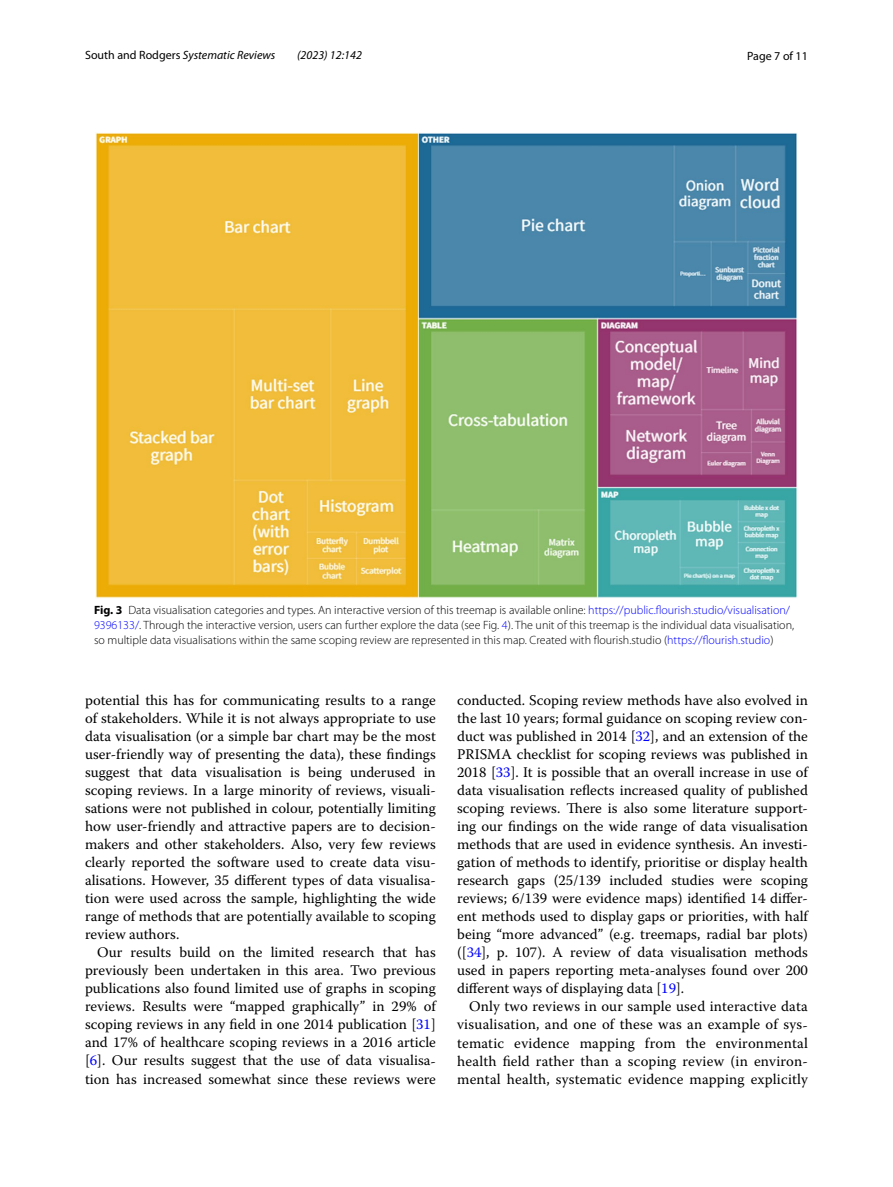
<style>
.page{position:relative;width:893px;height:1187px;background:#fff}
.page>*{position:absolute;margin:0;border:0;box-sizing:border-box;transform-origin:0 0}
.t1{font:14.7px/18px "Warnock Pro";color:#000;text-align:justify}
.t2{font:300 12px/15px "Myriad Pro";color:#000}
.t3{font:italic 12px "Myriad Pro";color:#000}
.t4{font:12px "Myriad Pro";color:#000}
.s1{font-style:normal}
.s2{font-weight:700}
.s3{color:#00f}
</style>
<div class="page">
<img style="left:96px;top:133px;width:701px;height:465px">
<p class="t3" style="left:85px;top:48px;width:192px"><span class="s1">South and Rodgers</span> Systematic Reviews</p>
<p class="t3" style="left:297px;top:48px;width:66px">(2023) 12:142</p>
<p class="t4" style="left:747px;top:48px;width:62px">Page 7 of 11</p>
<p class="t2" style="left:94px;top:602px;width:702px"><span class="s2">Fig. 3</span> Data visualisation categories and types. An interactive version of this treemap is available online: <span class="s3">https://public.flourish.studio/visualisation/<br>9396133/</span>. Through the interactive version, users can further explore the data (see Fig. <span class="s3">4</span>). The unit of this treemap is the individual data visualisation, so multiple data visualisations within the same scoping review are represented in this map. Created with flourish.studio (<span class="s3">https://flourish.studio</span>)</p>
<p class="t1" style="left:85px;top:691px;width:352px">potential this has for communicating results to a range of stakeholders. While it is not always appropriate to use data visualisation (or a simple bar chart may be the most user-friendly way of presenting the data), these findings suggest that data visualisation is being underused in scoping reviews. In a large minority of reviews, visuali&shy;sations were not published in colour, potentially limiting how user-friendly and attractive papers are to decision&shy;makers and other stakeholders. Also, very few reviews clearly reported the software used to create data visu&shy;alisations. However, 35 different types of data visualisa&shy;tion were used across the sample, highlighting the wide range of methods that are potentially available to scoping review authors.</p>
<p class="t1" style="left:85px;top:943px;width:352px;text-indent:12px">Our results build on the limited research that has previously been undertaken in this area. Two previous publications also found limited use of graphs in scoping reviews. Results were “mapped graphically” in 29% of scoping reviews in any field in one 2014 publication [<span class="s3">31</span>] and 17% of healthcare scoping reviews in a 2016 article [<span class="s3">6</span>]. Our results suggest that the use of data visualisa&shy;tion has increased somewhat since these reviews were</p>
<p class="t1" style="left:457px;top:691px;width:352px">conducted. Scoping review methods have also evolved in the last 10 years; formal guidance on scoping review con&shy;duct was published in 2014 [<span class="s3">32</span>], and an extension of the PRISMA checklist for scoping reviews was published in 2018 [<span class="s3">33</span>]. It is possible that an overall increase in use of data visualisation reflects increased quality of published scoping reviews. There is also some literature support&shy;ing our findings on the wide range of data visualisation methods that are used in evidence synthesis. An investi&shy;gation of methods to identify, prioritise or display health research gaps (25/139 included studies were scoping reviews; 6/139 were evidence maps) identified 14 differ&shy;ent methods used to display gaps or priorities, with half being “more advanced” (e.g. treemaps, radial bar plots) ([<span class="s3">34</span>], p. 107). A review of data visualisation methods used in papers reporting meta-analyses found over 200 different ways of displaying data [<span class="s3">19</span>].</p>
<p class="t1" style="left:457px;top:997px;width:352px;text-indent:12px">Only two reviews in our sample used interactive data visualisation, and one of these was an example of sys&shy;tematic evidence mapping from the environmental health field rather than a scoping review (in environ&shy;mental health, systematic evidence mapping explicitly</p>
</div>
